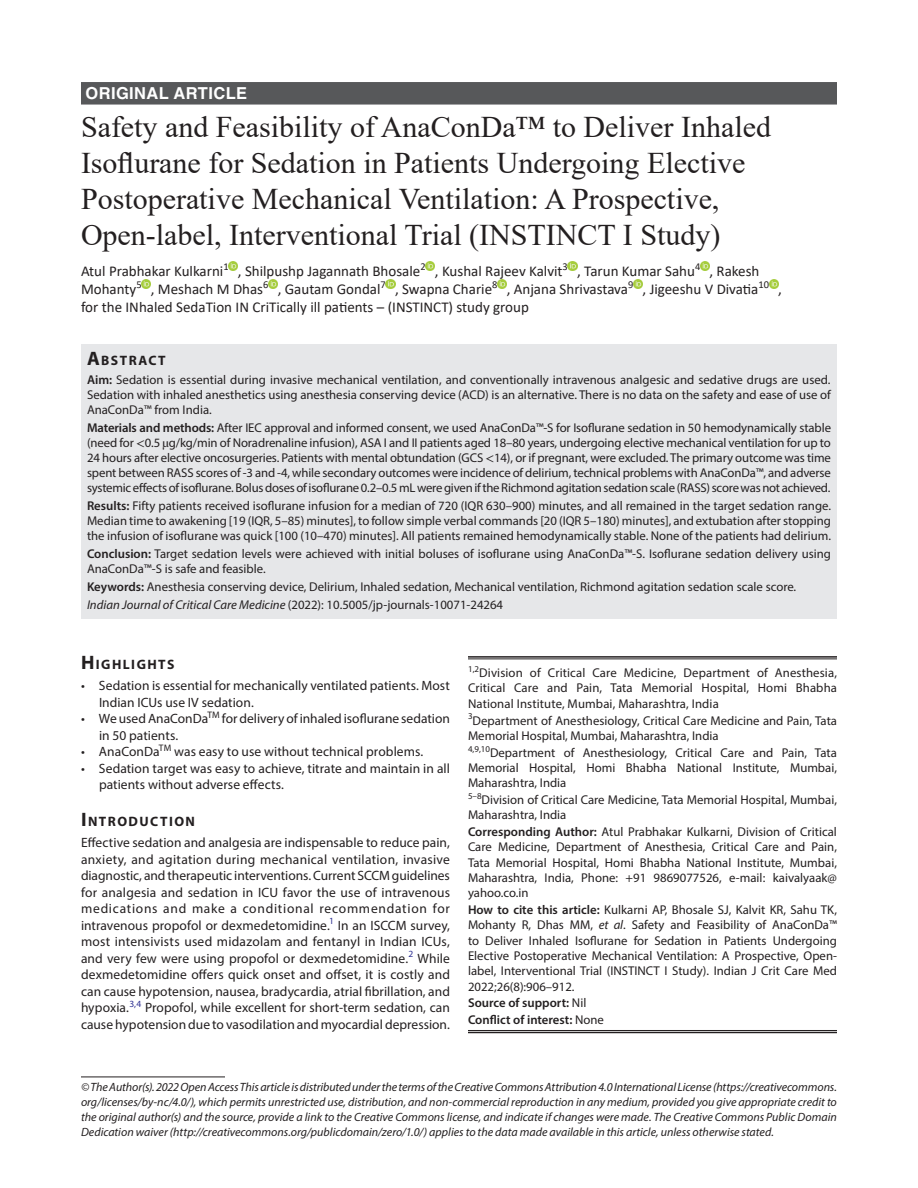
<style>
.page{position:relative;width:918px;height:1188px;background:#fff}
.page>*{position:absolute;margin:0;border:0;box-sizing:border-box;transform-origin:0 0}
.t1{font:30px/36px "Times New Roman";color:#231f20}
.ArticleType{font:700 16.5px "Helvetica LT Std";letter-spacing:.025em;color:#fff}
.AuthorName{font:15px/18px "Calibri";color:#231f20}
.Head-1{font:700 13.65px "Myriad Pro";letter-spacing:.105em;color:#231f20}
.Head-1-first{font:700 13.65px "Myriad Pro";letter-spacing:.105em;color:#231f20}
.AbstractTitle{font:700 13.65px "Myriad Pro";letter-spacing:.105em;color:#231f20}
.Para-NoIndent{font:13.5px/16.5px "Myriad Pro";color:#231f20;text-align:justify}
.List-Bullet{font:13.5px/16.5px "Myriad Pro";color:#231f20}
.List-Bullet-last{font:13.5px/16.5px "Myriad Pro";letter-spacing:.005em;color:#231f20}
.Abstract-Para-first{font:12.75px/15px "Myriad Pro";color:#231f20;text-align:justify}
.How_to_Cite{font:12.75px/15.3px "Myriad Pro";color:#231f20;text-align:justify}
.Affiliation{font:12.75px/15.3px "Myriad Pro";color:#231f20}
.Corresponding_Author{font:12.75px/15.3px "Myriad Pro";color:#231f20;text-align:justify}
.Affiliation-first{font:12.75px/15.3px "Myriad Pro";letter-spacing:.01em;color:#231f20;text-align:justify}
.Keywords{font:12.75px "Myriad Pro";color:#231f20}
.JT_DOI{font:12.75px "Myriad Pro";color:#231f20}
.COI{font:600 12.75px "Myriad Pro";color:#231f20}
.How_to_Cite-2{font:600 12.75px "Myriad Pro";color:#231f20}
.FootNote{font:italic 12px/15px "Myriad Pro";color:#231f20;text-align:justify}
.s1{font-size:19.5px}
.s2{font-weight:600}
.s3{font-family:"STIX General"}
.s4{font-style:italic}
.s5{font-weight:400}
</style>
<div class="page">
<div style="left:81px;top:82px;width:756px;height:23px;background:#57585a"></div>
<div style="left:81px;top:344px;width:756px;height:26px;background:#e6e7e9"></div>
<div style="left:81px;top:369px;width:756px;height:54px;background:#e6e7e9"></div>
<div style="left:81px;top:417px;width:756px;height:84px;background:#e6e7e9"></div>
<div style="left:81px;top:495px;width:756px;height:54px;background:#e6e7e9"></div>
<div style="left:81px;top:543px;width:756px;height:39px;background:#e6e7e9"></div>
<div style="left:81px;top:576px;width:756px;height:24px;background:#e6e7e9"></div>
<div style="left:81px;top:594px;width:756px;height:24px;background:#e6e7e9"></div>
<svg style="left:229px;top:262px;width:9px;height:9px"></svg>
<svg style="left:426px;top:261px;width:9px;height:9px"></svg>
<svg style="left:568px;top:261px;width:9px;height:9px"></svg>
<svg style="left:700px;top:261px;width:10px;height:9px"></svg>
<svg style="left:142px;top:279px;width:9px;height:9px"></svg>
<svg style="left:269px;top:279px;width:9px;height:9px"></svg>
<svg style="left:386px;top:279px;width:9px;height:9px"></svg>
<svg style="left:498px;top:279px;width:9px;height:9px"></svg>
<svg style="left:633px;top:279px;width:10px;height:9px"></svg>
<svg style="left:769px;top:279px;width:9px;height:9px"></svg>
<hr style="left:81px;top:1077px;width:144px;height:1px;background:#231f20">
<hr style="left:468px;top:656px;width:369px;height:2px;background:#231f20">
<hr style="left:468px;top:659px;width:369px;height:1px;background:#231f20">
<hr style="left:468px;top:1030px;width:369px;height:1px;background:#231f20">
<hr style="left:468px;top:1032px;width:369px;height:1px;background:#231f20">
<p class="ArticleType" style="left:86px;top:83px;width:163px">ORIGINAL ARTICLE</p>
<p class="t1" style="left:81px;top:108px;width:692px">Safety and Feasibility of AnaConDa™ to Deliver Inhaled Isoflurane for Sedation in Patients Undergoing Elective Postoperative Mechanical Ventilation: A Prospective, Open-label, Interventional Trial (INSTINCT I Study)</p>
<p class="AuthorName" style="left:81px;top:262px;width:703px">Atul Prabhakar Kulkarni<sup>1</sup> , Shilpushp Jagannath Bhosale<sup>2</sup> , Kushal Rajeev Kalvit<sup>3</sup> , Tarun Kumar Sahu<sup>4</sup> , Rakesh<br>Mohanty<sup>5</sup> , Meshach M Dhas<sup>6</sup> , Gautam Gondal<sup>7</sup> , Swapna Charie<sup>8</sup> , Anjana Shrivastava<sup>9</sup> , Jigeeshu V Divatia<sup>10</sup> , for the INhaled SedaTion IN CriTically ill patients – (INSTINCT) study group</p>
<p class="AbstractTitle" style="left:87px;top:351px;width:80px"><span class="s1">A</span>BSTRACT</p>
<p class="Abstract-Para-first" style="left:87px;top:372px;width:745px"><span class="s2">Aim:</span> Sedation is essential during invasive mechanical ventilation, and conventionally intravenous analgesic and sedative drugs are used.<br>Sedation with inhaled anesthetics using anesthesia conserving device (ACD) is an alternative. There is no data on the safety and ease of use of AnaConDa™ from India.</p>
<p class="Abstract-Para-first" style="left:87px;top:420px;width:746px"><span class="s2">Materials and methods:</span> After IEC approval and informed consent, we used AnaConDa™-S for Isoflurane sedation in 50 hemodynamically stable (need for <span class="s3">&lt;</span>0.5 <span class="s3">µ</span>g/kg/min of Noradrenaline infusion), ASA I and II patients aged 18–80 years, undergoing elective mechanical ventilation for up to 24 hours after elective oncosurgeries. Patients with mental obtundation (GCS <span class="s3">&lt;</span>14), or if pregnant, were excluded. The primary outcome was time spent between RASS scores of -3 and -4, while secondary outcomes were incidence of delirium, technical problems with AnaConDa™, and adverse systemic effects of isoflurane. Bolus doses of isoflurane 0.2–0.5 mL were given if the Richmond agitation sedation scale (RASS) score was not achieved.</p>
<p class="Abstract-Para-first" style="left:87px;top:498px;width:746px"><span class="s2">Results:</span> Fifty patients received isoflurane infusion for a median of 720 (IQR 630–900) minutes, and all remained in the target sedation range.<br>Median time to awakening [19 (IQR, 5–85) minutes], to follow simple verbal commands [20 (IQR 5–180) minutes], and extubation after stopping the infusion of isoflurane was quick [100 (10–470) minutes]. All patients remained hemodynamically stable. None of the patients had delirium.</p>
<p class="Abstract-Para-first" style="left:87px;top:546px;width:746px"><span class="s2">Conclusion:</span> Target sedation levels were achieved with initial boluses of isoflurane using AnaConDa™-S. Isoflurane sedation delivery using<br>AnaConDa™-S is safe and feasible.</p>
<p class="Keywords" style="left:87px;top:579px;width:711px"><span class="s2">Keywords:</span> Anesthesia conserving device, Delirium, Inhaled sedation, Mechanical ventilation, Richmond agitation sedation scale score.</p>
<p class="JT_DOI" style="left:87px;top:597px;width:418px"><span class="s4">Indian Journal of Critical Care Medicine</span> (2022): 10.5005/jp-journals-10071-24264</p>
<p class="Head-1-first" style="left:81px;top:656px;width:95px"><span class="s1">H</span>IGHLIGHTS</p>
<p class="List-Bullet" style="left:99px;top:677px;width:352px;text-indent:-18px">• Sedation is essential for mechanically ventilated patients. Most<br>Indian ICUs use IV sedation.</p>
<p class="List-Bullet" style="left:99px;top:710px;width:352px;text-indent:-18px">• We used AnaConDa<sup>TM</sup> for delivery of inhaled isoflurane sedation in 50 patients.</p>
<p class="List-Bullet" style="left:81px;top:743px;width:344px">• AnaConDa<sup>TM</sup> was easy to use without technical problems.</p>
<p class="List-Bullet-last" style="left:99px;top:760px;width:352px;text-indent:-18px">• Sedation target was easy to achieve, titrate and maintain in all patients without adverse effects.</p>
<p class="Head-1" style="left:81px;top:813px;width:116px"><span class="s1">I</span> NTRODUCTION</p>
<p class="Para-NoIndent" style="left:81px;top:834px;width:371px">Effective sedation and analgesia are indispensable to reduce pain, anxiety, and agitation during mechanical ventilation, invasive diagnostic, and therapeutic interventions. Current SCCM guidelines for analgesia and sedation in ICU favor the use of intravenous medications and make a conditional recommendation for intravenous propofol or dexmedetomidine.<sup>1</sup> In an ISCCM survey, most intensivists used midazolam and fentanyl in Indian ICUs, and very few were using propofol or dexmedetomidine.<sup>2</sup> While dexmedetomidine offers quick onset and offset, it is costly and can cause hypotension, nausea, bradycardia, atrial fibrillation, and hypoxia.<sup>3,4</sup> Propofol, while excellent for short-term sedation, can cause hypotension due to vasodilation and myocardial depression.</p>
<p class="Affiliation-first" style="left:468px;top:665px;width:371px"><sup>1,2</sup>Division of Critical Care Medicine, Department of Anesthesia, Critical Care and Pain, Tata Memorial Hospital, Homi Bhabha National Institute, Mumbai, Maharashtra, India</p>
<p class="Affiliation" style="left:468px;top:712px;width:371px"><sup>3</sup>Department of Anesthesiology, Critical Care Medicine and Pain, Tata<br>Memorial Hospital, Mumbai, Maharashtra, India</p>
<p class="Affiliation" style="left:468px;top:745px;width:371px;text-align:justify"><sup>4,9,10</sup>Department of Anesthesiology, Critical Care and Pain, Tata Memorial Hospital, Homi Bhabha National Institute, Mumbai, Maharashtra, India</p>
<p class="Affiliation" style="left:468px;top:792px;width:370px"><sup>5–8</sup>Division of Critical Care Medicine, Tata Memorial Hospital, Mumbai,<br>Maharashtra, India</p>
<p class="Corresponding_Author" style="left:468px;top:824px;width:371px"><span class="s2">Corresponding Author:</span> Atul Prabhakar Kulkarni, Division of Critical Care Medicine, Department of Anesthesia, Critical Care and Pain, Tata Memorial Hospital, Homi Bhabha National Institute, Mumbai, Maharashtra, India, Phone: +91 9869077526, e-mail: kaivalyaak@ yahoo.co.in</p>
<p class="How_to_Cite" style="left:468px;top:902px;width:371px"><span class="s2">How to cite this article:</span> Kulkarni AP, Bhosale SJ, Kalvit KR, Sahu TK, Mohanty R, Dhas MM, <span class="s4">et al</span>. Safety and Feasibility of AnaConDa™ to Deliver Inhaled Isoflurane for Sedation in Patients Undergoing Elective Postoperative Mechanical Ventilation: A Prospective, Open&shy;label, Interventional Trial (INSTINCT I Study). Indian J Crit Care Med 2022;26(8):906–912.</p>
<p class="How_to_Cite-2" style="left:468px;top:995px;width:120px">Source of support: <span class="s5">Nil</span></p>
<p class="COI" style="left:468px;top:1012px;width:137px">Conflict of interest: <span class="s5">None</span></p>
<p class="FootNote" style="left:81px;top:1079px;width:758px">© The Author(s). 2022 Open Access This article is distributed under the terms of the Creative Commons Attribution 4.0 International License (https://creativecommons. org/licenses/by-nc/4.0/), which permits unrestricted use, distribution, and non-commercial reproduction in any medium, provided you give appropriate credit to the original author(s) and the source, provide a link to the Creative Commons license, and indicate if changes were made. The Creative Commons Public Domain Dedication waiver (http://creativecommons.org/publicdomain/zero/1.0/) applies to the data made available in this article, unless otherwise stated.</p>
</div>
